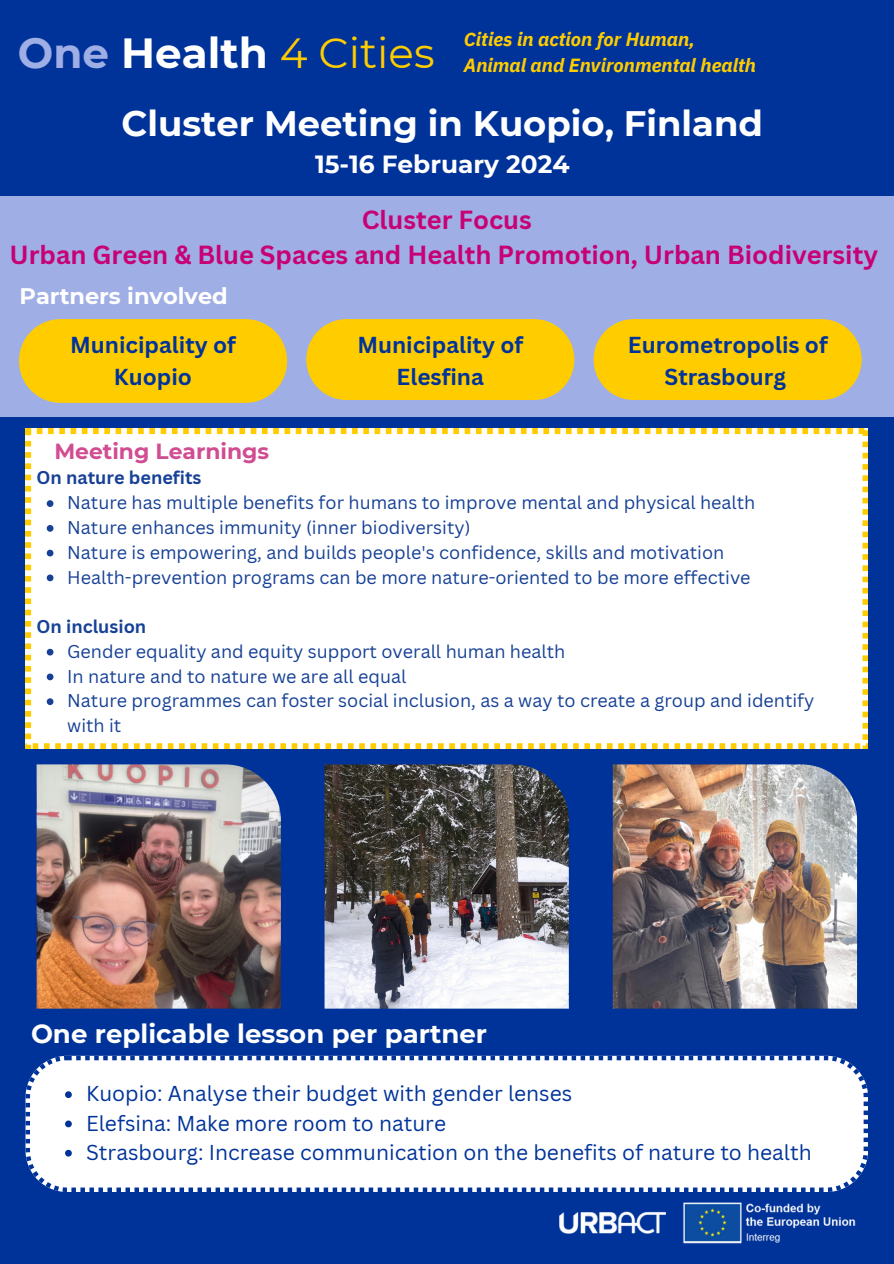
<style>
.page{position:relative;width:894px;height:1264px;background:#fff}
.page>*{position:absolute;margin:0;border:0;box-sizing:border-box;transform-origin:0 0}
.t1{font:42px "Montserrat";color:#fc0}
.t2{font:700 35.4px "Montserrat";color:#fff}
.t3{font:700 26.1px "Montserrat";color:#fff}
.t4{font:700 25.5px/34.8px "Canva Sans";color:#c70075;text-align:center}
.t5{font:700 24.9px "Montserrat";color:#fff}
.t6{font:700 22.5px/31.5px "Canva Sans";color:#039;text-align:center}
.t7{font:700 22.5px "Montserrat";color:#fff}
.t8{font:700 21.9px "Montserrat";color:#d14d92}
.t9{font:21px "Canva Sans";color:#039}
.t10{font:italic 700 19.05px/25.8px "IBM Plex Sans";color:#fc0}
.t11{font:18px/24.8px "Canva Sans";color:#174196}
.t12{font:700 18px "Canva Sans";color:#174196}
.s1{font-weight:700;color:#9faee5}
.s2{font-weight:700;color:#fff}
</style>
<div class="page">
<div style="left:0;top:0;width:893px;height:1263px;background:#039"></div>
<div style="left:0;top:196px;width:893px;height:221px;background:#9faee5"></div>
<img style="left:559px;top:1202px;width:296px;height:41px">
<div style="left:26px;top:428px;width:841px;height:321px;background:#fff"></div>
<svg style="left:306px;top:319px;width:268px;height:81px"></svg>
<svg style="left:593px;top:319px;width:268px;height:81px"></svg>
<svg style="left:19px;top:319px;width:268px;height:84px"></svg>
<div style="left:26px;top:1055px;width:841px;height:136px;background:#fff"></div>
<img style="left:37px;top:764px;width:244px;height:244px">
<img style="left:324px;top:764px;width:244px;height:244px">
<img style="left:612px;top:764px;width:244px;height:244px">
<svg style="left:47px;top:500px;width:6px;height:7px"></svg>
<svg style="left:47px;top:525px;width:6px;height:6px"></svg>
<svg style="left:47px;top:549px;width:6px;height:7px"></svg>
<svg style="left:47px;top:574px;width:6px;height:7px"></svg>
<svg style="left:47px;top:648px;width:6px;height:7px"></svg>
<svg style="left:47px;top:673px;width:6px;height:7px"></svg>
<svg style="left:47px;top:698px;width:6px;height:7px"></svg>
<svg style="left:65px;top:1091px;width:7px;height:7px"></svg>
<svg style="left:65px;top:1120px;width:7px;height:7px"></svg>
<svg style="left:65px;top:1149px;width:7px;height:7px"></svg>
<h4 class="t1" style="left:18px;top:27px;width:418px"><span class="s1">One</span> <span class="s2">Health</span> 4 Cities</h4>
<h4 class="t10" style="left:463px;top:26px;width:293px">Cities in action for Human,<br>Animal and Environmental health</h4>
<h4 class="t2" style="left:121px;top:102px;width:642px">Cluster Meeting in Kuopio, Finland</h4>
<h4 class="t5" style="left:315px;top:149px;width:256px">15-16 February 2024</h4>
<p class="t4" style="left:10px;top:202px;width:869px">Cluster Focus<br>Urban Green &amp; Blue Spaces and Health Promotion, Urban Biodiversity</p>
<h4 class="t7" style="left:20px;top:283px;width:210px">Partners involved</h4>
<p class="t6" style="left:70px;top:328px;width:167px">Municipality of<br>Kuopio</p>
<p class="t6" style="left:357px;top:328px;width:167px">Municipality of<br>Elesfina</p>
<p class="t6" style="left:627px;top:328px;width:201px">Eurometropolis of<br>Strasbourg</p>
<h4 class="t8" style="left:54px;top:438px;width:216px">Meeting Learnings</h4>
<h6 class="t12" style="left:37px;top:465px;width:166px">On nature benefits</h6>
<p class="t11" style="left:67px;top:490px;width:689px">Nature has multiple benefits for humans to improve mental and physical health</p>
<p class="t11" style="left:67px;top:514px;width:404px">Nature enhances immunity (inner biodiversity)</p>
<p class="t11" style="left:67px;top:539px;width:658px">Nature is empowering, and builds people's confidence, skills and motivation</p>
<p class="t11" style="left:67px;top:564px;width:684px">Health-prevention programs can be more nature-oriented to be more effective</p>
<h6 class="t12" style="left:37px;top:613px;width:111px">On inclusion</h6>
<p class="t11" style="left:67px;top:638px;width:499px">Gender equality and equity support overall human health</p>
<p class="t11" style="left:67px;top:663px;width:340px">In nature and to nature we are all equal</p>
<p class="t11" style="left:67px;top:688px;width:748px">Nature programmes can foster social inclusion, as a way to create a group and identify with it</p>
<h3 class="t3" style="left:31px;top:1017px;width:457px">One replicable lesson per partner</h3>
<p class="t9" style="left:86px;top:1078px;width:487px">Kuopio: Analyse their budget with gender lenses</p>
<p class="t9" style="left:86px;top:1108px;width:361px">Elefsina: Make more room to nature</p>
<p class="t9" style="left:86px;top:1137px;width:726px">Strasbourg: Increase communication on the benefits of nature to health</p>
</div>
